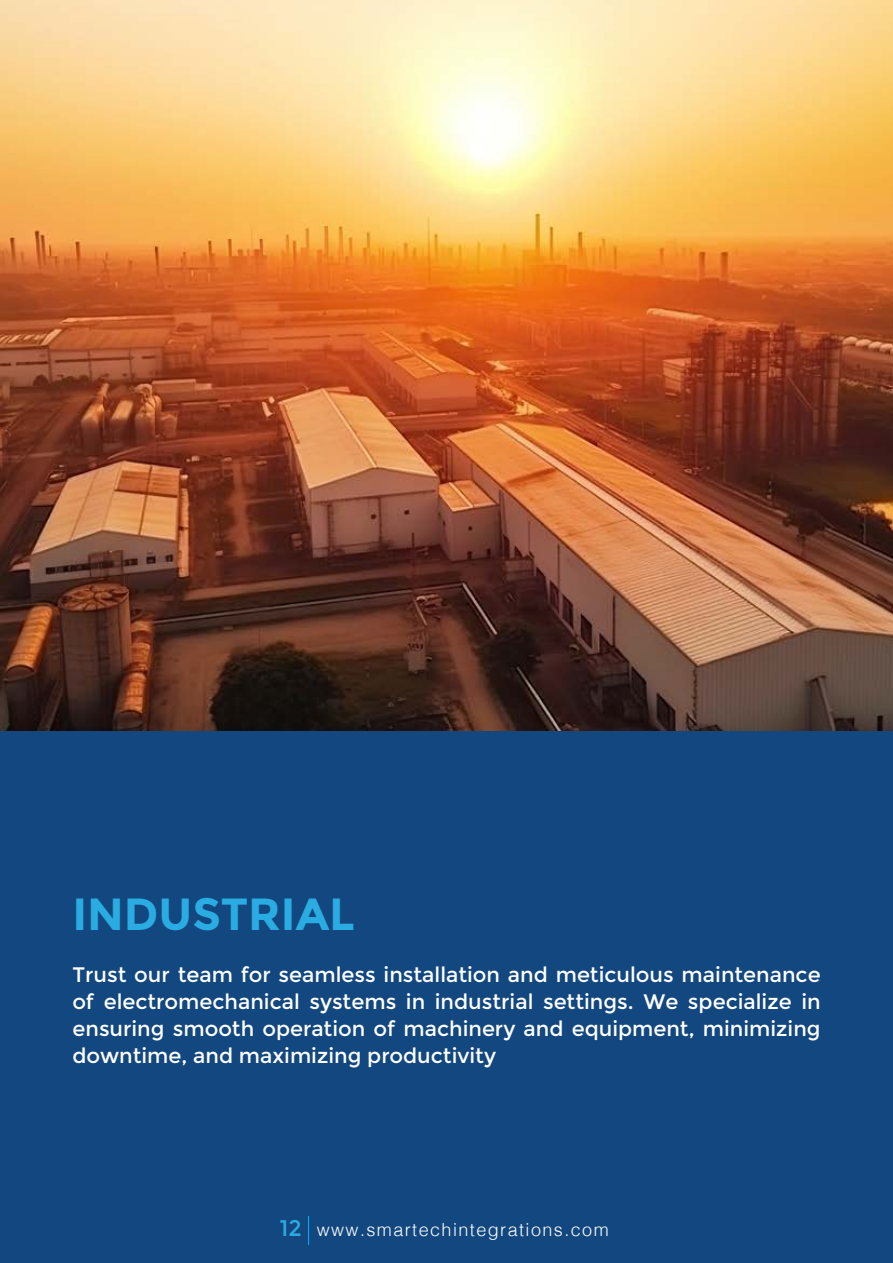
<style>
.page{position:relative;width:893px;height:1263px;background:#fff}
.page>*{position:absolute;margin:0;border:0;box-sizing:border-box;transform-origin:0 0}
.t1{font:700 45px "Montserrat";color:#2aace2}
.t2{font:21px/27px "Montserrat";color:#fff;text-align:justify}
.t3{font:300 18px "Helvetica";letter-spacing:.08em;color:#fff}
.s1{font-family:"Montserrat";font-weight:400;font-size:22.5px;color:#2aace2}
</style>
<div class="page">
<div style="left:0;top:730px;width:893px;height:533px;background:#12487f"></div>
<img style="left:0;top:0;width:893px;height:730px">
<svg style="left:308px;top:1216px;width:1px;height:29px"></svg>
<h1 class="t1" style="left:72px;top:887px;width:284px">INDUSTRIAL</h1>
<p class="t2" style="left:72px;top:961px;width:750px">Trust our team for seamless installation and meticulous maintenance of electromechanical systems in industrial settings. We specialize in ensuring smooth operation of machinery and equipment, minimizing downtime, and maximizing productivity</p>
<p class="t3" style="left:280px;top:1214px;width:330px"><span class="s1">12</span> www.smartechintegrations.com</p>
</div>
